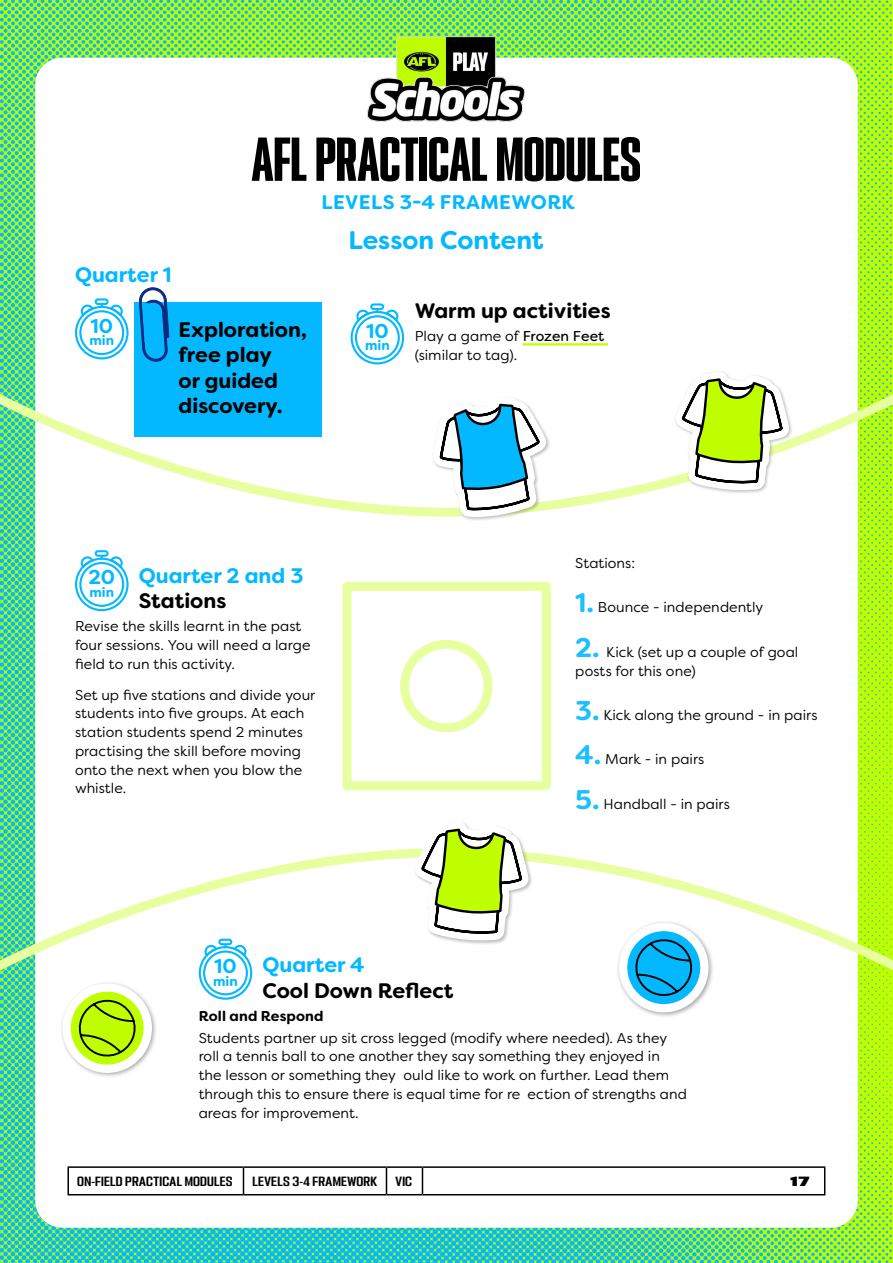
<style>
.page{position:relative;width:893px;height:1263px;background:#fff}
.page>*{position:absolute;margin:0;border:0;box-sizing:border-box;transform-origin:0 0}
.t1{font:55.5px "PODIUM Sharp 2.10";color:#000}
.Heading_2{font:700 25.5px "Filson Soft";color:#03b8ff}
.Subhead_1_Black{font:700 21px/25.2px "Filson Soft";color:#000}
.Subhead_1{font:700 21px/25.2px "Filson Soft";color:#03b8ff}
.Subhead_1-2{font:700 21px/25.2px "Filson Soft";color:#000}
.t2{font:700 20.1px "Filson Soft";color:#03b8ff}
.t3{font:700 19.65px "Filson Soft";letter-spacing:.02em;color:#03b8ff}
.NEW_body{font:14.25px/18.8px "Filson Soft";letter-spacing:.005em;color:#000}
.Subhead_3{font:700 14.25px "Filson Soft";letter-spacing:.01em;color:#000}
.t4{font:700 13.65px "Filson Soft";color:#03b8ff}
.t5{font:12px "PODIUM Sharp 4.9";letter-spacing:.02em;color:#000}
.t6{font:12px "PODIUM Sharp 7.12";color:#000}
.s1{font-style:inherit}
.s2{color:#000}
.s3{font-weight:700;font-size:27px;color:#1cbfff}
.s4{color:#03b8ff}
</style>
<div class="page">
<img style="left:0;top:0;width:893px;height:1263px">
<div style="left:35px;top:58px;width:823px;height:1170px;background:#fff;border-radius:27px"></div>
<img style="left:332px;top:0;width:229px;height:122px">
<hr style="left:68px;top:1166px;width:175px;height:2px;background:#000">
<svg style="left:68px;top:1168px;width:1px;height:26px"></svg>
<hr style="left:243px;top:1166px;width:143px;height:2px;background:#000">
<svg style="left:243px;top:1168px;width:1px;height:26px"></svg>
<hr style="left:386px;top:1166px;width:36px;height:2px;background:#000">
<svg style="left:386px;top:1168px;width:1px;height:26px"></svg>
<hr style="left:422px;top:1166px;width:403px;height:2px;background:#000">
<svg style="left:422px;top:1168px;width:1px;height:26px"></svg>
<svg style="left:824px;top:1168px;width:1px;height:26px"></svg>
<hr style="left:68px;top:1194px;width:175px;height:1px;background:#000">
<hr style="left:243px;top:1194px;width:143px;height:1px;background:#000">
<hr style="left:386px;top:1194px;width:36px;height:1px;background:#000">
<hr style="left:422px;top:1194px;width:403px;height:1px;background:#000">
<svg style="left:0;top:383px;width:893px;height:598px"></svg>
<svg style="left:338px;top:577px;width:217px;height:218px"></svg>
<div style="left:134px;top:303px;width:188px;height:134px;background:#03b8ff"></div>
<svg style="left:139px;top:287px;width:30px;height:75px"></svg>
<svg style="left:199px;top:939px;width:53px;height:61px"></svg>
<svg style="left:75px;top:298px;width:54px;height:61px"></svg>
<hr style="left:523px;top:343px;width:85px;height:2px;background:#c0ff00">
<svg style="left:351px;top:303px;width:53px;height:61px"></svg>
<div style="left:59px;top:980px;width:99px;height:99px;background:#000;opacity:.35"></div>
<svg style="left:67px;top:987px;width:81px;height:82px"></svg>
<div style="left:62px;top:983px;width:90px;height:90px;border:8px solid #fff;border-radius:50%"></div>
<svg style="left:77px;top:998px;width:61px;height:60px;background:#a9dc0c"></svg>
<div style="left:616px;top:920px;width:98px;height:98px;background:#000;opacity:.35"></div>
<svg style="left:623px;top:927px;width:81px;height:81px"></svg>
<div style="left:619px;top:923px;width:89px;height:89px;border:8px solid #fff;border-radius:50%"></div>
<svg style="left:633px;top:937px;width:61px;height:61px;background:#0fa3dd"></svg>
<div style="left:674px;top:370px;width:119px;height:125px;background:#000;opacity:.25"></div>
<svg style="left:675px;top:370px;width:115px;height:121px"></svg>
<div style="left:413px;top:820px;width:120px;height:125px;background:#000;opacity:.25"></div>
<svg style="left:415px;top:632px;width:114px;height:309px"></svg>
<div style="left:432px;top:395px;width:119px;height:126px;background:#000;opacity:.25"></div>
<svg style="left:433px;top:343px;width:113px;height:198px"></svg>
<h1 class="t1" style="left:252px;top:124px;width:391px">AFL PRACTICAL MODULES</h1>
<h3 class="t3" style="left:321px;top:190px;width:255px">LEVELS 3-4 FRAMEWORK</h3>
<p class="Subhead_1" style="left:75px;top:262px;width:98px">Quarter 1</p>
<p class="t2" style="left:90px;top:313px;width:24px">10</p>
<p class="t4" style="left:89px;top:332px;width:26px">min</p>
<p class="Subhead_1_Black" style="left:179px;top:317px;width:130px">Exploration, free play<br>or guided discovery.</p>
<p class="Heading_2" style="left:348px;top:223px;width:197px">Lesson Content</p>
<p class="t2" style="left:366px;top:318px;width:24px">10</p>
<p class="t4" style="left:365px;top:337px;width:26px">min</p>
<p class="Subhead_1_Black" style="left:415px;top:298px;width:197px">Warm up activities</p>
<p class="NEW_body" style="left:415px;top:327px;width:191px">Play a game of <span class="s1">Frozen Feet </span>(similar to tag).</p>
<p class="Subhead_1" style="left:139px;top:563px;width:166px">Quarter 2 and 3<br><span class="s2">Stations</span></p>
<p class="NEW_body" style="left:75px;top:617px;width:237px">Revise the skills learnt in the past four sessions. You will need a large field to run this activity.</p>
<p class="NEW_body" style="left:75px;top:685px;width:242px">Set up five stations and divide your students into five groups. At each station students spend 2 minutes practising the skill before moving onto the next when you blow the whistle.</p>
<p class="t2" style="left:88px;top:564px;width:28px">20</p>
<p class="t4" style="left:89px;top:583px;width:26px">min</p>
<p class="NEW_body" style="left:575px;top:554px;width:61px">Stations:</p>
<p class="NEW_body" style="left:575px;top:598px;width:189px"><span class="s3">1.</span> Bounce - independently</p>
<p class="NEW_body" style="left:575px;top:642px;width:225px"><span class="s3">2.</span> Kick (set up a couple of goal posts for this one)</p>
<p class="NEW_body" style="left:575px;top:706px;width:244px"><span class="s3">3.</span> Kick along the ground - in pairs</p>
<p class="NEW_body" style="left:575px;top:750px;width:131px"><span class="s3">4.</span> Mark - in pairs</p>
<p class="NEW_body" style="left:575px;top:794px;width:156px"><span class="s3">5.</span> Handball - in pairs</p>
<p class="Subhead_1-2" style="left:262px;top:952px;width:193px"><span class="s4">Quarter 4<br></span>Cool Down Reflect</p>
<p class="Subhead_3" style="left:199px;top:1007px;width:126px">Roll and Respond</p>
<p class="NEW_body" style="left:199px;top:1028px;width:490px">Students partner up sit cross legged (modify where needed). As they roll a tennis ball to one another they say something they enjoyed in<br>the lesson or something they ould like to work on further. Lead them through this to ensure there is equal time for re ection of strengths and areas for improvement.</p>
<p class="t2" style="left:214px;top:953px;width:24px">10</p>
<p class="t4" style="left:213px;top:972px;width:26px">min</p>
<p class="t5" style="left:77px;top:1173px;width:157px">ON-FIELD PRACTICAL MODULES</p>
<p class="t5" style="left:252px;top:1173px;width:126px">LEVELS 3-4 FRAMEWORK</p>
<p class="t5" style="left:395px;top:1173px;width:18px">VIC</p>
<p class="t6" style="left:790px;top:1173px;width:21px">17</p>
</div>
